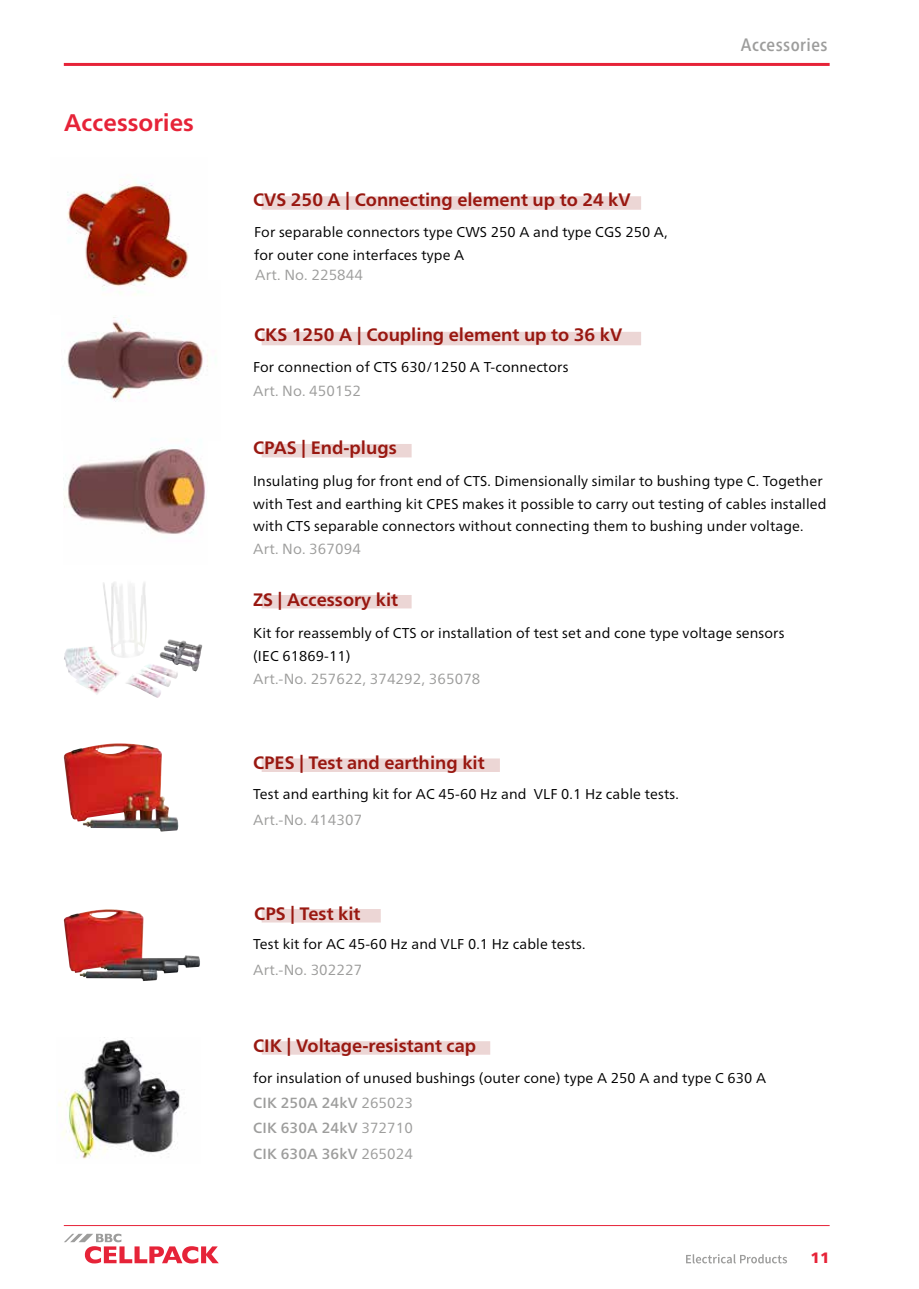
<style>
.page{position:relative;width:919px;height:1289px;background:#fff}
.page>*{position:absolute;margin:0;border:0;box-sizing:border-box;transform-origin:0 0}
.t1{font:700 24px "Frutiger Neue LTW1 G";color:#e62338}
.t2{font:700 18px "Frutiger Neue LTW1 G";color:#991811}
.t3{font:500 condensed 18px "Frutiger Neue LTW1 G";letter-spacing:.025em;color:#9d9d9c}
.t4{font:900 15px "Frutiger Neue LTW1 G";color:#e62338}
.t5{font:14.7px "Frutiger Neue LTW1 G";letter-spacing:.01em;color:#9d9d9c}
.t6{font:500 14.7px/25.2px "Frutiger Neue LTW1 G";letter-spacing:.01em;color:#9d9d9c;text-align:justify}
.t7{font:14.25px/22.5px "Frutiger Neue LTW1 G";letter-spacing:.01em;color:#000}
.s1{font-weight:400}
</style>
<div class="page">
<img style="left:64px;top:743px;width:114px;height:88px">
<img style="left:64px;top:909px;width:93px;height:72px">
<img style="left:103px;top:582px;width:44px;height:76px">
<img style="left:58px;top:1037px;width:122px;height:122px">
<img style="left:67px;top:317px;width:149px;height:85px">
<img style="left:67px;top:182px;width:122px;height:113px">
<img style="left:64px;top:447px;width:142px;height:87px">
<svg style="left:64px;top:1233px;width:155px;height:30px"></svg>
<svg style="left:686px;top:1254px;width:101px;height:9px"></svg>
<hr style="left:64px;top:1225px;width:765px;height:1px;background:#e62338">
<hr style="left:64px;top:63px;width:765px;height:3px;background:#e62338">
<div style="left:262px;top:1041px;width:228px;height:13px;background:#ecd6d5"></div>
<div style="left:261px;top:909px;width:120px;height:13px;background:#ecd6d5"></div>
<div style="left:261px;top:595px;width:150px;height:13px;background:#ecd6d5"></div>
<div style="left:261px;top:444px;width:150px;height:13px;background:#ecd6d5"></div>
<div style="left:261px;top:196px;width:380px;height:14px;background:#ecd6d5"></div>
<div style="left:261px;top:332px;width:380px;height:13px;background:#ecd6d5"></div>
<div style="left:261px;top:758px;width:239px;height:14px;background:#ecd6d5"></div>
<h1 class="t1" style="left:64px;top:105px;width:131px">Accessories</h1>
<p class="t2" style="left:253px;top:187px;width:379px">CVS 250 A | Connecting element up to 24 kV</p>
<p class="t7" style="left:254px;top:220px;width:415px">For separable connectors type CWS 250 A and type CGS 250 A, for outer cone interfaces type A</p>
<p class="t5" style="left:255px;top:264px;width:109px">Art. No. 225844</p>
<p class="t2" style="left:254px;top:322px;width:369px">CKS 1250 A | Coupling element up to 36 kV</p>
<p class="t7" style="left:253px;top:355px;width:317px">For connection of CTS 630/1250 A T-connectors</p>
<p class="t5" style="left:253px;top:380px;width:109px">Art. No. 450152</p>
<p class="t2" style="left:253px;top:434px;width:145px">CPAS | End-plugs</p>
<p class="t3" style="left:741px;top:32px;width:88px">Accessories</p>
<p class="t7" style="left:253px;top:469px;width:575px">Insulating plug for front end of CTS. Dimensionally similar to bushing type C. Together with Test and earthing kit CPES makes it possible to carry out testing of cables installed with CTS separable connectors without connecting them to bushing under voltage.</p>
<p class="t5" style="left:253px;top:537px;width:109px">Art. No. 367094</p>
<p class="t2" style="left:253px;top:586px;width:147px">ZS | Accessory kit</p>
<p class="t7" style="left:253px;top:621px;width:533px">Kit for reassembly of CTS or installation of test set and cone type voltage sensors (IEC 61869-11)</p>
<p class="t5" style="left:253px;top:668px;width:229px">Art.-No. 257622, 374292, 365078</p>
<p class="t2" style="left:253px;top:749px;width:233px">CPES | Test and earthing kit</p>
<p class="t7" style="left:253px;top:781px;width:427px">Test and earthing kit for AC 45-60 Hz and VLF 0.1 Hz cable tests.</p>
<p class="t5" style="left:253px;top:808px;width:111px">Art.-No. 414307</p>
<p class="t2" style="left:254px;top:900px;width:108px">CPS | Test kit</p>
<p class="t7" style="left:253px;top:931px;width:334px">Test kit for AC 45-60 Hz and VLF 0.1 Hz cable tests.</p>
<p class="t5" style="left:253px;top:958px;width:111px">Art.-No. 302227</p>
<p class="t2" style="left:253px;top:1032px;width:224px">CIK | Voltage-resistant cap</p>
<p class="t7" style="left:253px;top:1065px;width:514px">for insulation of unused bushings (outer cone) type A 250 A and type C 630 A</p>
<p class="t6" style="left:253px;top:1089px;width:161px">CIK 250A 24kV <span class="s1">265023<br></span>CIK 630A 24kV <span class="s1">372710<br></span>CIK 630A 36kV <span class="s1">265024</span></p>
<p class="t4" style="left:810px;top:1246px;width:20px">11</p>
</div>
